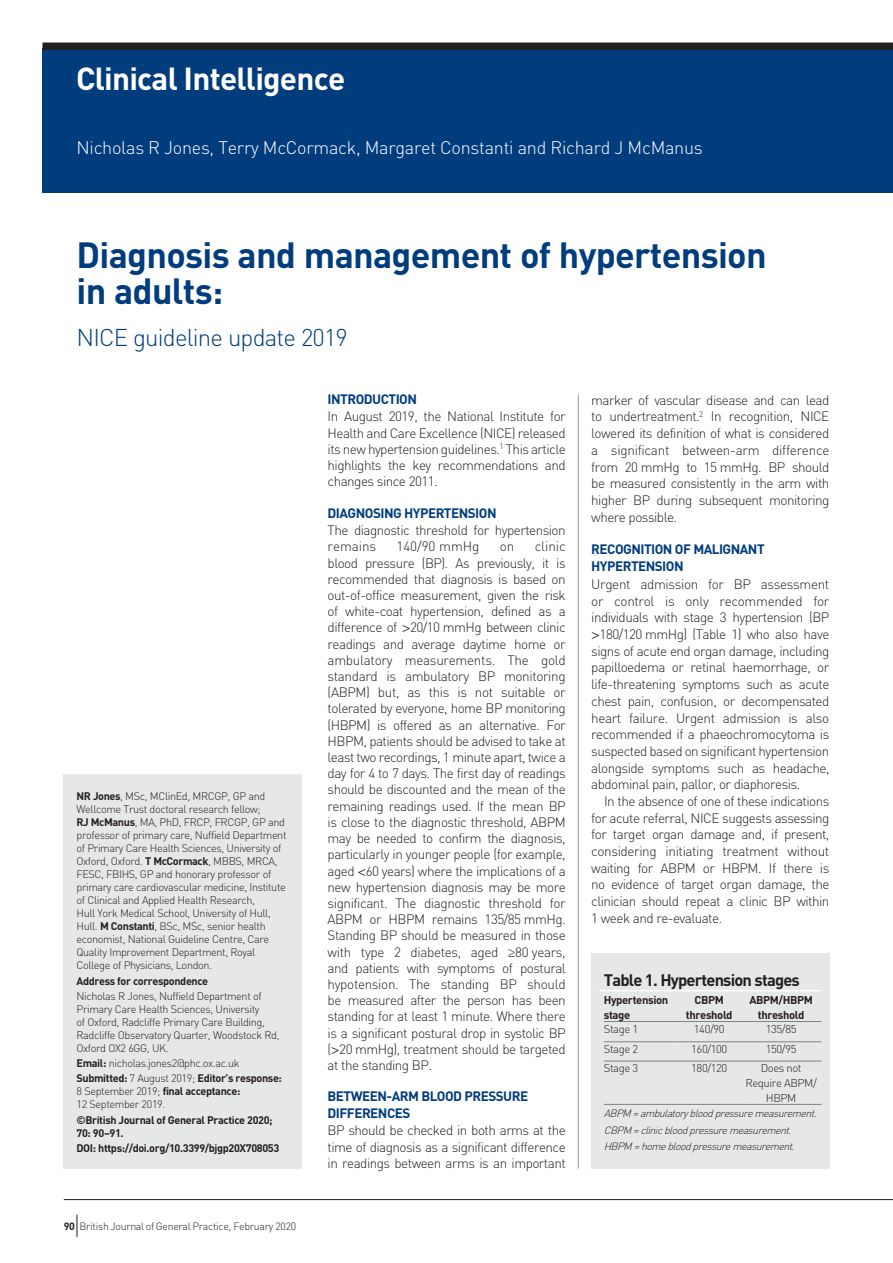
<style>
.page{position:relative;width:893px;height:1263px;background:#fff}
.page>*{position:absolute;margin:0;border:0;box-sizing:border-box;transform-origin:0 0}
.Article_Title{font:700 36px/36px "DIN";letter-spacing:-.02em;color:#013d7d}
.t1{font:700 31.5px "DIN";letter-spacing:-.025em;color:#fff}
.Article_Title_Sub_He{font:300 24px "DIN";letter-spacing:-.035em;color:#013d7d}
.Names{font:300 18px "DIN";letter-spacing:-.015em;color:#fff}
.Box_copy_header{font:700 16.5px "DIN";letter-spacing:-.05em;color:#231f20}
.Body_Copy_First_para{font:300 13.5px/16.2px "DIN";letter-spacing:-.04em;color:#231f20;text-align:justify}
.Body_copy_indent{font:300 13.5px/16.6px "DIN";letter-spacing:-.04em;color:#231f20;text-align:justify}
.Sub_Head_B_Header{font:700 13.5px/16.5px "DIN";letter-spacing:-.04em;color:#013d7d}
.Body_Copy_First_para-2{font:300 13.5px "DIN";letter-spacing:-.005em;color:#231f20}
.Table_copy_bold{font:300 11.25px/15px "DIN";letter-spacing:-.035em;color:#231f20;text-align:center}
.Table_copy_bold-2{font:700 11.25px/15px "DIN";letter-spacing:-.035em;color:#231f20;text-align:center}
.Author_box{font:300 10.8px/13px "DIN";letter-spacing:-.035em;color:#231f20}
.Author_box-2{font:700 10.8px/13px "DIN";letter-spacing:-.035em;color:#231f20}
.Table_italic_copy{font:italic 300 10.5px/16.5px "DIN";color:#231f20}
.t2{font:300 10.5px "DIN";letter-spacing:-.025em;color:#231f20}
.s1{font-weight:700}
.s2{font-weight:300}
.s3{font-family:"Helvetica"}
</style>
<div class="page">
<div style="left:43px;top:48px;width:850px;height:144px;background:#013d7d"></div>
<hr style="left:578px;top:395px;width:1px;height:774px;background:#939598">
<div style="left:64px;top:774px;width:238px;height:395px;background:#e6e7e9"></div>
<div style="left:43px;top:43px;width:850px;height:7px;background:#231f20"></div>
<div style="left:591px;top:953px;width:238px;height:216px;background:#e6e7e9"></div>
<hr style="left:600px;top:990px;width:221px;height:1px;background:#fff">
<hr style="left:604px;top:1021px;width:74px;height:1px;background:#808285">
<hr style="left:678px;top:1021px;width:67px;height:1px;background:#808285">
<hr style="left:745px;top:1021px;width:76px;height:1px;background:#808285">
<hr style="left:604px;top:1041px;width:74px;height:1px;background:#808285">
<hr style="left:678px;top:1041px;width:67px;height:1px;background:#808285">
<hr style="left:745px;top:1041px;width:76px;height:1px;background:#808285">
<hr style="left:604px;top:1061px;width:74px;height:1px;background:#808285">
<hr style="left:678px;top:1061px;width:67px;height:1px;background:#808285">
<hr style="left:745px;top:1061px;width:76px;height:1px;background:#808285">
<hr style="left:604px;top:1104px;width:74px;height:1px;background:#808285">
<hr style="left:678px;top:1104px;width:67px;height:1px;background:#808285">
<hr style="left:745px;top:1104px;width:76px;height:1px;background:#808285">
<hr style="left:64px;top:1199px;width:829px;height:1px;background:#231f20">
<svg style="left:77px;top:1215px;width:1px;height:22px"></svg>
<p class="t1" style="left:76px;top:58px;width:271px">Clinical Intelligence</p>
<p class="Names" style="left:77px;top:136px;width:628px">Nicholas R Jones, Terry McCormack, Margaret Constanti and Richard J McManus</p>
<p class="Article_Title" style="left:77px;top:235px;width:692px">Diagnosis and management of hypertension in adults:</p>
<p class="Article_Title_Sub_He" style="left:77px;top:323px;width:273px">NICE guideline update 2019</p>
<p class="Author_box" style="left:77px;top:789px;width:211px"><span class="s1">NR Jones</span>, MSc, MClinEd, MRCGP, GP and Wellcome Trust doctoral research fellow;<br><span class="s1">RJ McManus</span>, MA, PhD, FRCP, FRCGP, GP and professor of primary care, Nuffield Department of Primary Care Health Sciences, University of Oxford, Oxford. <span class="s1">T McCormack</span>, MBBS, MRCA, FESC, FBIHS, GP and honorary professor of primary care cardiovascular medicine, Institute of Clinical and Applied Health Research,<br>Hull York Medical School, University of Hull, Hull. <span class="s1">M Constanti</span>, BSc, MSc, senior health economist, National Guideline Centre, Care Quality Improvement Department, Royal College of Physicians, London.</p>
<p class="Author_box-2" style="left:77px;top:974px;width:133px">Address for correspondence</p>
<p class="Author_box" style="left:77px;top:989px;width:205px">Nicholas R Jones, Nuffield Department of Primary Care Health Sciences, University<br>of Oxford, Radcliffe Primary Care Building, Radcliffe Observatory Quarter, Woodstock Rd, Oxford OX2 6GG, UK.</p>
<p class="Author_box" style="left:77px;top:1057px;width:165px"><span class="s1">Email:</span> nicholas.jones2@phc.ox.ac.uk</p>
<p class="Author_box-2" style="left:77px;top:1071px;width:207px">Submitted: <span class="s2">7 August 2019;</span> Editor’s response:<br><span class="s2">8 September 2019;</span> final acceptance:<br><span class="s2">12 September 2019.</span></p>
<p class="Author_box-2" style="left:77px;top:1113px;width:198px">©British Journal of General Practice 2020;<br>70: 90–91.</p>
<p class="Author_box-2" style="left:77px;top:1141px;width:204px">DOI: https://doi.org/10.3399/bjgp20X708053</p>
<p class="t2" style="left:64px;top:1219px;width:234px"><span class="s1">90</span> British Journal of General Practice, February 2020</p>
<p class="Sub_Head_B_Header" style="left:328px;top:390px;width:91px">INTRODUCTION</p>
<p class="Body_Copy_First_para" style="left:328px;top:408px;width:240px">In August 2019, the National Institute for Health and Care Excellence (NICE) released its new hypertension guidelines.<sup>1</sup> This article highlights the key recommendations and changes since 2011.</p>
<p class="Sub_Head_B_Header" style="left:328px;top:504px;width:170px">DIAGNOSING HYPERTENSION</p>
<p class="Body_Copy_First_para" style="left:328px;top:522px;width:240px">The diagnostic threshold for hypertension remains</p>
<p class="Body_Copy_First_para-2" style="left:397px;top:538px;width:84px">140/90 mmHg</p>
<p class="Body_Copy_First_para" style="left:500px;top:538px;width:16px">on</p>
<p class="Body_Copy_First_para" style="left:328px;top:538px;width:240px;text-indent:207px">clinic blood pressure (BP). As previously, it is recommended that diagnosis is based on out-of-office measurement, given the risk of white-coat hypertension, defined as a difference of <span class="s3">&gt;</span>20/10 mmHg between clinic readings and average daytime home or ambulatory measurements. The gold standard is ambulatory BP monitoring (ABPM) but, as this is not suitable or tolerated by everyone, home BP monitoring (HBPM) is offered as an alternative. For HBPM, patients should be advised to take at least two recordings, 1 minute apart, twice a day for 4 to 7 days. The first day of readings should be discounted and the mean of the remaining readings used. If the mean BP is close to the diagnostic threshold, ABPM may be needed to confirm the diagnosis, particularly in younger people (for example, aged <span class="s3">&lt;</span>60 years) where the implications of a new hypertension diagnosis may be more significant. The diagnostic threshold for ABPM or HBPM remains 135/85 mmHg.<br>Standing BP should be measured in those with type 2 diabetes, aged <span class="s3">≥</span>80 years, and patients with symptoms of postural hypotension. The standing BP should be measured after the person has been standing for at least 1 minute. Where there is a significant postural drop in systolic BP (<span class="s3">&gt;</span>20 mmHg), treatment should be targeted at the standing BP.</p>
<p class="Sub_Head_B_Header" style="left:328px;top:1088px;width:202px">BETWEEN-ARM BLOOD PRESSURE<br>DIFFERENCES</p>
<p class="Body_Copy_First_para" style="left:328px;top:1122px;width:240px">BP should be checked in both arms at the time of diagnosis as a significant difference in readings between arms is an important</p>
<p class="Body_Copy_First_para" style="left:591px;top:391px;width:240px;line-height:16.6px">marker of vascular disease and can lead to undertreatment.<sup>2</sup> In recognition, NICE lowered its definition of what is considered a significant between-arm difference from 20 mmHg to 15 mmHg. BP should be measured consistently in the arm with higher BP during subsequent monitoring where possible.</p>
<p class="Sub_Head_B_Header" style="left:591px;top:540px;width:175px;line-height:17px">RECOGNITION OF MALIGNANT<br>HYPERTENSION</p>
<p class="Body_Copy_First_para" style="left:591px;top:576px;width:240px;line-height:16.6px">Urgent admission for BP assessment or control is only recommended for individuals with stage 3 hypertension (BP <span class="s3">&gt;</span>180/120 mmHg) (Table 1) who also have signs of acute end organ damage, including papilloedema or retinal haemorrhage, or life-threatening symptoms such as acute chest pain, confusion, or decompensated heart failure. Urgent admission is also recommended if a phaeochromocytoma is suspected based on significant hypertension alongside symptoms such as headache, abdominal pain, pallor, or diaphoresis.</p>
<p class="Body_copy_indent" style="left:591px;top:793px;width:240px;text-indent:13px">In the absence of one of these indications for acute referral, NICE suggests assessing for target organ damage and, if present, considering initiating treatment without waiting for ABPM or HBPM. If there is no evidence of target organ damage, the clinician should repeat a clinic BP within 1 week and re-evaluate.</p>
<p class="Box_copy_header" style="left:604px;top:969px;width:198px">Table 1. Hypertension stages</p>
<p class="Table_copy_bold-2" style="left:604px;top:992px;width:66px;text-align:left">Hypertension stage</p>
<p class="Table_copy_bold-2" style="left:686px;top:992px;width:48px">CBPM threshold</p>
<p class="Table_copy_bold-2" style="left:749px;top:992px;width:65px">ABPM/HBPM threshold</p>
<p class="Table_copy_bold" style="left:604px;top:1021px;width:36px">Stage 1</p>
<p class="Table_copy_bold" style="left:694px;top:1021px;width:32px">140/90</p>
<p class="Table_copy_bold" style="left:766px;top:1021px;width:32px">135/85</p>
<p class="Table_copy_bold" style="left:604px;top:1041px;width:36px">Stage 2</p>
<p class="Table_copy_bold" style="left:691px;top:1041px;width:38px">160/100</p>
<p class="Table_copy_bold" style="left:766px;top:1041px;width:32px">150/95</p>
<p class="Table_copy_bold" style="left:604px;top:1060px;width:36px">Stage 3</p>
<p class="Table_copy_bold" style="left:691px;top:1060px;width:38px">180/120</p>
<p class="Table_copy_bold" style="left:745px;top:1060px;width:73px">Does not<br>Require ABPM/<br>HBPM</p>
<p class="Table_italic_copy" style="left:604px;top:1105px;width:217px">ABPM = ambulatorybloodpressuremeasurement.<br>CBPM = clinicbloodpressuremeasurement.<br>HBPM = homebloodpressuremeasurement.</p>
</div>
